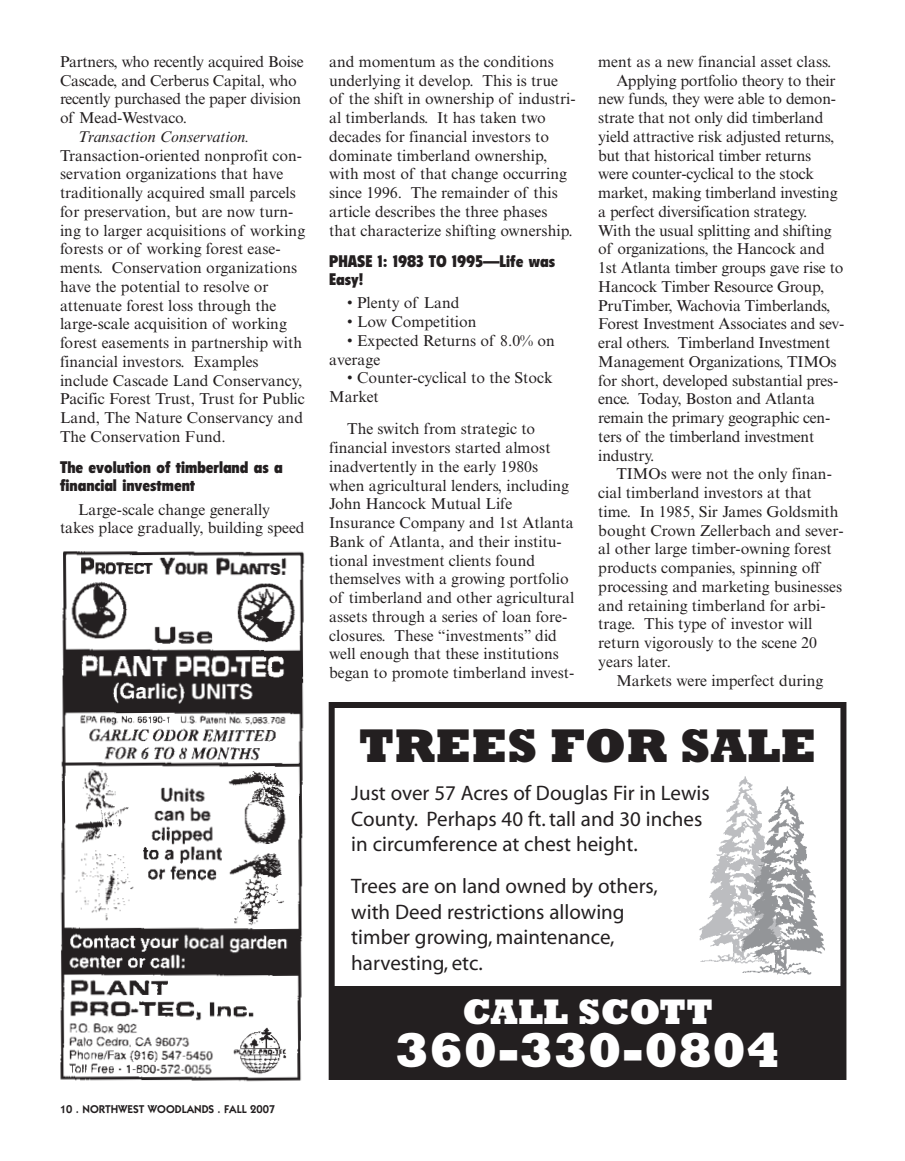
<style>
.page{position:relative;width:905px;height:1161px;background:#fff}
.page>*{position:absolute;margin:0;border:0;box-sizing:border-box;transform-origin:0 0}
.t1{font:800 49.5px "Rockwell";color:#fff}
.t2{font:800 48px "Rockwell";color:#231f20}
.t3{font:800 36px "Rockwell";color:#fff}
.t4{font:21px/25.5px "Myriad";color:#231f20}
.t5{font:900 condensed 16.5px/18px "Flyer";color:#231f20}
.t6{font:15.75px/18.8px "Times New Roman MT Std";color:#231f20}
.t7{font:italic 15.75px "Times New Roman MT Std";color:#231f20}
.t8{font:600 11.25px "Performa Book S Si";color:#231f20}
</style>
<div class="page">
<img style="left:60px;top:552px;width:245px;height:530px">
<div style="left:328px;top:702px;width:518px;height:378px;border:6px solid #231f20"></div>
<img style="left:699px;top:776px;width:54px;height:186px">
<img style="left:733px;top:786px;width:92px;height:189px">
<div style="left:332px;top:987px;width:511px;height:92px;background:#231f20"></div>
<p class="t6" style="left:60px;top:54px;width:245px">Partners, who recently acquired Boise Cascade, and Cerberus Capital, who recently purchased the paper division of Mead-Westvaco.</p>
<p class="t7" style="left:78px;top:131px;width:173px">Transaction Conservation.</p>
<p class="t6" style="left:60px;top:147px;width:247px">Transaction-oriented nonprofit con&shy;servation organizations that have traditionally acquired small parcels for preservation, but are now turn&shy;ing to larger acquisitions of working forests or of working forest ease&shy;ments. Conservation organizations have the potential to resolve or attenuate forest loss through the large-scale acquisition of working forest easements in partnership with financial investors. Examples include Cascade Land Conservancy, Pacific Forest Trust, Trust for Public Land, The Nature Conservancy and The Conservation Fund.</p>
<p class="t5" style="left:60px;top:460px;width:224px">The evolution of timberland as a financial investment</p>
<p class="t6" style="left:60px;top:501px;width:246px;text-indent:18px">Large-scale change generally takes place gradually, building speed</p>
<p class="t8" style="left:60px;top:1105px;width:217px">10 . NORTHWEST WOODLANDS . FALL 2007</p>
<p class="t6" style="left:329px;top:54px;width:248px">and momentum as the conditions underlying it develop. This is true of the shift in ownership of industri&shy;al timberlands. It has taken two decades for financial investors to dominate timberland ownership, with most of that change occurring since 1996. The remainder of this article describes the three phases that characterize shifting ownership.</p>
<p class="t5" style="left:329px;top:254px;width:227px">PHASE 1: 1983 TO 1995—Life was<br>Easy!</p>
<p class="t6" style="left:347px;top:295px;width:114px">• Plenty of Land</p>
<p class="t6" style="left:347px;top:314px;width:131px">• Low Competition</p>
<p class="t6" style="left:329px;top:333px;width:227px;text-indent:18px">• Expected Returns of 8.0% on average</p>
<p class="t6" style="left:329px;top:370px;width:225px;text-indent:18px">• Counter-cyclical to the Stock<br>Market</p>
<p class="t6" style="left:329px;top:421px;width:247px;text-indent:18px">The switch from strategic to financial investors started almost inadvertently in the early 1980s when agricultural lenders, including John Hancock Mutual Life Insurance Company and 1st Atlanta Bank of Atlanta, and their institu&shy;tional investment clients found themselves with a growing portfolio of timberland and other agricultural assets through a series of loan fore&shy;closures. These “investments” did well enough that these institutions began to promote timberland invest-</p>
<p class="t6" style="left:598px;top:54px;width:234px">ment as a new financial asset class.</p>
<p class="t6" style="left:616px;top:72px;width:221px">Applying portfolio theory to their</p>
<p class="t6" style="left:598px;top:91px;width:239px">new funds, they were able to demon-</p>
<p class="t6" style="left:598px;top:110px;width:227px">strate that not only did timberland</p>
<p class="t6" style="left:598px;top:129px;width:237px">yield attractive risk adjusted returns,</p>
<p class="t6" style="left:598px;top:147px;width:214px">but that historical timber returns</p>
<p class="t6" style="left:598px;top:166px;width:217px">were counter-cyclical to the stock</p>
<p class="t6" style="left:598px;top:185px;width:241px">market, making timberland investing</p>
<p class="t6" style="left:598px;top:204px;width:211px">a perfect diversification strategy.</p>
<p class="t6" style="left:598px;top:222px;width:235px">With the usual splitting and shifting</p>
<p class="t6" style="left:598px;top:241px;width:228px">of organizations, the Hancock and</p>
<p class="t6" style="left:598px;top:260px;width:246px">1st Atlanta timber groups gave rise to</p>
<p class="t6" style="left:598px;top:279px;width:227px">Hancock Timber Resource Group,</p>
<p class="t6" style="left:598px;top:297px;width:234px">PruTimber, Wachovia Timberlands,</p>
<p class="t6" style="left:598px;top:316px;width:247px">Forest Investment Associates and sev-</p>
<p class="t6" style="left:598px;top:335px;width:233px">eral others. Timberland Investment</p>
<p class="t6" style="left:598px;top:354px;width:240px">Management Organizations, TIMOs</p>
<p class="t6" style="left:598px;top:372px;width:241px">for short, developed substantial pres-</p>
<p class="t6" style="left:598px;top:391px;width:218px">ence. Today, Boston and Atlanta</p>
<p class="t6" style="left:598px;top:410px;width:233px">remain the primary geographic cen-</p>
<p class="t6" style="left:598px;top:429px;width:217px">ters of the timberland investment</p>
<p class="t6" style="left:598px;top:447px;width:58px">industry.</p>
<p class="t6" style="left:616px;top:466px;width:217px">TIMOs were not the only finan-</p>
<p class="t6" style="left:598px;top:485px;width:215px">cial timberland investors at that</p>
<p class="t6" style="left:598px;top:504px;width:242px">time. In 1985, Sir James Goldsmith</p>
<p class="t6" style="left:598px;top:522px;width:247px">bought Crown Zellerbach and sever-</p>
<p class="t6" style="left:598px;top:541px;width:235px">al other large timber-owning forest</p>
<p class="t6" style="left:598px;top:560px;width:224px">products companies, spinning off</p>
<p class="t6" style="left:598px;top:579px;width:245px">processing and marketing businesses</p>
<p class="t6" style="left:598px;top:597px;width:229px">and retaining timberland for arbi-</p>
<p class="t6" style="left:598px;top:616px;width:215px">trage. This type of investor will</p>
<p class="t6" style="left:598px;top:635px;width:220px">return vigorously to the scene 20</p>
<p class="t6" style="left:598px;top:654px;width:74px">years later.</p>
<p class="t6" style="left:616px;top:672px;width:208px">Markets were imperfect during</p>
<h2 class="t2" style="left:358px;top:717px;width:459px">TREES FOR SALE</h2>
<h3 class="t4" style="left:351px;top:782px;width:360px">Just over 57 Acres of Douglas Fir in Lewis<br>County. Perhaps 40 ft. tall and 30 inches in circumference at chest height.</h3>
<h3 class="t4" style="left:351px;top:875px;width:308px">Trees are on land owned by others, with Deed restrictions allowing timber growing, maintenance, harvesting, etc.</h3>
<h3 class="t3" style="left:462px;top:990px;width:252px">CALL SCOTT</h3>
<h1 class="t1" style="left:395px;top:1021px;width:386px">360-330-0804</h1>
</div>
